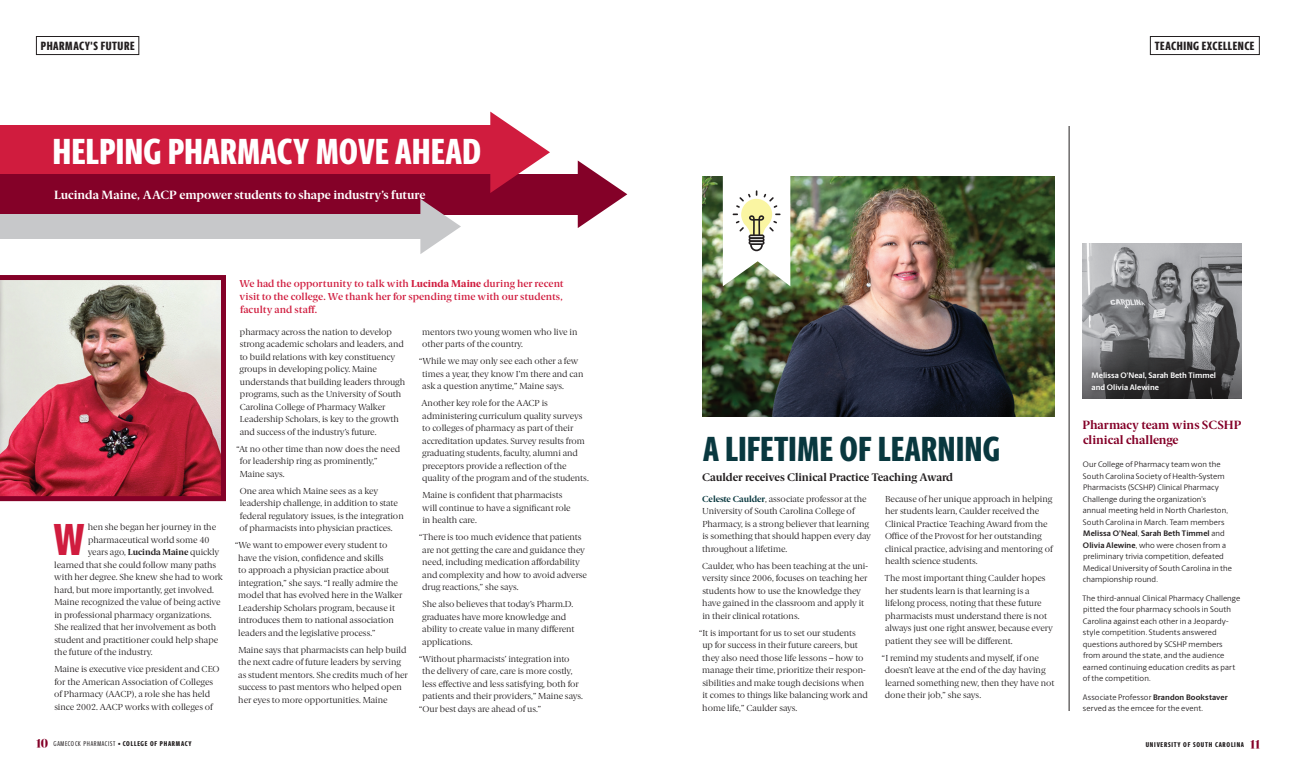
<style>
.page{position:relative;width:1296px;height:783px;background:#fff}
.page>*{position:absolute;margin:0;border:0;box-sizing:border-box;transform-origin:0 0}
.t1{font:800 45px "Berlingske Sans X Cn";color:#d01c3e}
.Berlingske_Serif_Bod{font:800 36.4px "Berlingske Sans X Cn";letter-spacing:.01em;color:#fff}
.Berlingske_Serif_Bod-2{font:800 35px "Berlingske Sans X Cn";letter-spacing:.015em;color:#09383f}
.t2{font:700 12px "Berlingske Serif";color:#fff}
.t3{font:700 12px/15px "Berlingske Serif";color:#840128}
.t4{font:800 12px "Berlingske Sans X Cn";letter-spacing:.045em;color:#231f20}
.t5{font:700 11px "Berlingske Serif";color:#231f20}
.t6{font:10px/13px "Berlingske Serif D Bd";letter-spacing:.005em;color:#d01c3e;text-align:justify}
.t7{font:8.8px/12.5px "Berlingske Serif";color:#231f20}
.t8{font:8px/11.5px "Berlingske Sans";letter-spacing:.015em;color:#231f20}
.t9{font:700 8px/12px "Berlingske Sans";color:#fff}
.t10{font:7px "Berlingske Sans X Cn";letter-spacing:.105em;color:#231f20}
.t11{font:800 7px "Berlingske Sans X Cn";letter-spacing:.105em;color:#231f20}
.s1{font-weight:700}
.s2{font-family:"Karlie Extras";font-size:11px;color:#840128}
.s3{font-weight:500;font-size:6px}
.s4{font-weight:800}
.s5{font-family:"Berlingske Serif";font-weight:800}
.s6{font-weight:700;color:#09383f}
.s7{font-family:"Karlie Extras";font-weight:400;font-size:11px;color:#840128}
</style>
<div class="page">
<div style="left:0;top:174px;width:583px;height:41px;background:#840128"></div>
<svg style="left:578px;top:161px;width:49px;height:67px"></svg>
<div style="left:0;top:214px;width:431px;height:25px;background:#c7c8ca"></div>
<svg style="left:420px;top:199px;width:41px;height:55px"></svg>
<div style="left:0;top:126px;width:503px;height:48px;background:#d01c3e"></div>
<svg style="left:490px;top:112px;width:60px;height:81px"></svg>
<div style="left:36px;top:36px;width:103px;height:19px;border:1px solid #231f20"></div>
<div style="left:1150px;top:36px;width:110px;height:19px;border:1px solid #231f20"></div>
<img style="left:0;top:275px;width:226px;height:226px">
<img style="left:702px;top:176px;width:353px;height:241px">
<hr style="left:1069px;top:126px;width:1px;height:585px;background:#231f20">
<img style="left:1083px;top:244px;width:159px;height:101px">
<svg style="left:1083px;top:345px;width:159px;height:53px;background:#5e5e61"></svg>
<div style="left:1086px;top:366px;width:136px;height:30px;background:#231f20;opacity:.75"></div>
<svg style="left:723px;top:176px;width:67px;height:110px"></svg>
<p class="t4" style="left:41px;top:37px;width:95px">PHARMACY'S FUTURE</p>
<p class="Berlingske_Serif_Bod" style="left:53px;top:124px;width:430px">HELPING PHARMACY MOVE AHEAD</p>
<p class="t2" style="left:54px;top:185px;width:373px">Lucinda Maine, AACP empower students to shape industry’s future</p>
<p class="t1" style="left:54px;top:506px;width:32px">W</p>
<p class="t7" style="left:88px;top:521px;width:130px">hen she began her journey in the</p>
<p class="t7" style="left:88px;top:533px;width:123px">pharmaceutical world some 40</p>
<p class="t7" style="left:88px;top:546px;width:133px">years ago, <span class="s1">Lucinda Maine</span> quickly</p>
<p class="t7" style="left:54px;top:558px;width:164px">learned that she could follow many paths</p>
<p class="t7" style="left:54px;top:571px;width:170px">with her degree. She knew she had to work</p>
<p class="t7" style="left:54px;top:583px;width:161px">hard, but more importantly, get involved.</p>
<p class="t7" style="left:54px;top:596px;width:168px">Maine recognized the value of being active</p>
<p class="t7" style="left:54px;top:608px;width:159px">in professional pharmacy organizations.</p>
<p class="t7" style="left:54px;top:621px;width:163px">She realized that her involvement as both</p>
<p class="t7" style="left:54px;top:633px;width:165px">student and practitioner could help shape</p>
<p class="t7" style="left:54px;top:646px;width:100px">the future of the industry.</p>
<p class="t7" style="left:54px;top:663px;width:167px">Maine is executive vice president and CEO for the American Association of Colleges of Pharmacy (AACP), a role she has held since 2002. AACP works with colleges of</p>
<p class="t10" style="left:36px;top:738px;width:157px"><span class="s2">10</span> GAMECOCK PHARMACIST <span class="s3">•</span> <span class="s4">COLLEGE OF PHARMACY</span></p>
<p class="t6" style="left:239px;top:277px;width:326px">We had the opportunity to talk with <span class="s5">Lucinda Maine</span> during her recent visit to the college. We thank her for spending time with our students, faculty and staff.</p>
<p class="t7" style="left:240px;top:325px;width:167px">pharmacy across the nation to develop strong academic scholars and leaders, and to build relations with key constituency groups in developing policy. Maine understands that building leaders through programs, such as the University of South Carolina College of Pharmacy Walker Leadership Scholars, is key to the growth and success of the industry’s future.</p>
<p class="t7" style="left:240px;top:442px;width:162px;text-indent:-3px">“At no other time than now does the need for leadership ring as prominently,”<br>Maine says.</p>
<p class="t7" style="left:240px;top:484px;width:166px">One area which Maine sees as a key leadership challenge, in addition to state federal regulatory issues, is the integration of pharmacists into physician practices.</p>
<p class="t7" style="left:238px;top:539px;width:166px;text-indent:-3px">“We want to empower every student to have the vision, confidence and skills<br>to approach a physician practice about integration,” she says. “I really admire the model that has evolved here in the Walker Leadership Scholars program, because it introduces them to national association leaders and the legislative process.”</p>
<p class="t7" style="left:238px;top:643px;width:171px">Maine says that pharmacists can help build the next cadre of future leaders by serving as student mentors. She credits much of her success to past mentors who helped open her eyes to more opportunities. Maine</p>
<p class="t7" style="left:422px;top:325px;width:157px">mentors two young women who live in other parts of the country.</p>
<p class="t7" style="left:422px;top:355px;width:163px;text-indent:-3px">“While we may only see each other a few times a year, they know I’m there and can ask a question anytime,” Maine says.</p>
<p class="t7" style="left:422px;top:397px;width:169px">Another key role for the AACP is administering curriculum quality surveys to colleges of pharmacy as part of their accreditation updates. Survey results from graduating students, faculty, alumni and preceptors provide a reflection of the quality of the program and of the students.</p>
<p class="t7" style="left:422px;top:489px;width:150px">Maine is confident that pharmacists will continue to have a significant role in health care.</p>
<p class="t7" style="left:422px;top:531px;width:166px;text-indent:-3px">“There is too much evidence that patients are not getting the care and guidance they need, including medication affordability and complexity and how to avoid adverse drug reactions,” she says.</p>
<p class="t7" style="left:422px;top:598px;width:154px">She also believes that today’s Pharm.D. graduates have more knowledge and ability to create value in many different applications.</p>
<p class="t7" style="left:419px;top:652px;width:152px">“Without pharmacists’ integration into</p>
<p class="t7" style="left:422px;top:665px;width:152px">the delivery of care, care is more costly,</p>
<p class="t7" style="left:422px;top:677px;width:158px">less effective and less satisfying, both for</p>
<p class="t7" style="left:422px;top:690px;width:162px">patients and their providers,” Maine says.</p>
<p class="t7" style="left:419px;top:702px;width:124px">“Our best days are ahead of us.”</p>
<p class="t4" style="left:1155px;top:37px;width:101px">TEACHING EXCELLENCE</p>
<p class="Berlingske_Serif_Bod-2" style="left:703px;top:423px;width:298px">A LIFETIME OF LEARNING</p>
<p class="t5" style="left:702px;top:468px;width:253px">Caulder receives Clinical Practice Teaching Award</p>
<p class="t7" style="left:702px;top:492px;width:170px"><span class="s6">Celeste Caulder</span>, associate professor at the University of South Carolina College of Pharmacy, is a strong believer that learning is something that should happen every day throughout a lifetime.</p>
<p class="t7" style="left:702px;top:559px;width:167px">Caulder, who has been teaching at the uni&shy;versity since 2006, focuses on teaching her students how to use the knowledge they have gained in the classroom and apply it in their clinical rotations.</p>
<p class="t7" style="left:702px;top:626px;width:167px;text-indent:-3px">“It is important for us to set our students up for success in their future careers, but they also need those life lessons – how to manage their time, prioritize their respon&shy;sibilities and make tough decisions when it comes to things like balancing work and home life,” Caulder says.</p>
<p class="t7" style="left:885px;top:492px;width:169px">Because of her unique approach in helping her students learn, Caulder received the Clinical Practice Teaching Award from the Office of the Provost for her outstanding clinical practice, advising and mentoring of health science students.</p>
<p class="t7" style="left:885px;top:572px;width:170px">The most important thing Caulder hopes her students learn is that learning is a lifelong process, noting that these future pharmacists must understand there is not always just one right answer, because every patient they see will be different.</p>
<p class="t7" style="left:885px;top:651px;width:171px;text-indent:-3px">“I remind my students and myself, if one doesn’t leave at the end of the day having learned something new, then they have not done their job,” she says.</p>
<p class="t9" style="left:1092px;top:369px;width:126px">Melissa O'Neal, Sarah Beth Timmel and Olivia Alewine</p>
<p class="t3" style="left:1083px;top:417px;width:160px">Pharmacy team wins SCSHP clinical challenge</p>
<p class="t8" style="left:1083px;top:459px;width:151px">Our College of Pharmacy team won the South Carolina Society of Health-System Pharmacists (SCSHP) Clinical Pharmacy Challenge during the organization’s annual meeting held in North Charleston, South Carolina in March. Team members <span class="s1">Melissa O’Neal</span>, <span class="s1">Sarah Beth Timmel</span> and <span class="s1">Olivia Alewine</span>, who were chosen from a preliminary trivia competition, defeated Medical University of South Carolina in the championship round.</p>
<p class="t8" style="left:1083px;top:592px;width:159px">The third-annual Clinical Pharmacy Challenge pitted the four pharmacy schools in South Carolina against each other in a Jeopardy&shy;style competition. Students answered questions authored by SCSHP members from around the state, and the audience earned continuing education credits as part of the competition.</p>
<p class="t8" style="left:1083px;top:691px;width:146px">Associate Professor <span class="s1">Brandon Bookstaver </span>served as the emcee for the event.</p>
<p class="t11" style="left:1146px;top:739px;width:116px">UNIVERSITY OF SOUTH CAROLINA <span class="s7">11</span></p>
</div>
